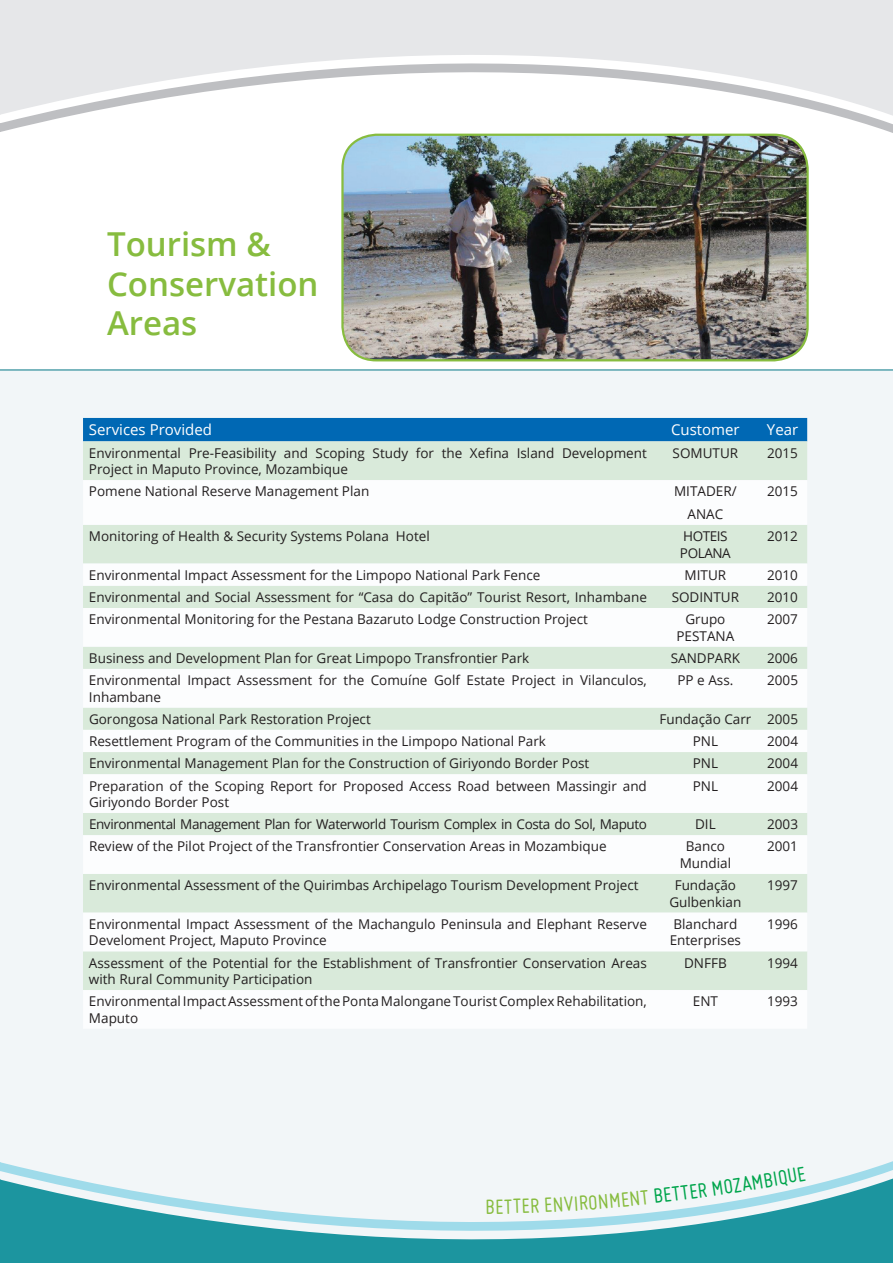
<style>
.page{position:relative;width:893px;height:1263px;background:#fff}
.page>*{position:absolute;margin:0;border:0;box-sizing:border-box;transform-origin:0 0}
.t1{font:600 33px/39.6px "Open Sans";color:#87bc3f}
.t2{font:22.5px "Miso";color:#00a54c}
.t3{font:22.5px "Miso";color:#87bc3f}
.t4{font:15px "Open Sans";color:#fff}
.t5{font:13.5px/16.5px "Open Sans";color:#231f20}
.t6{font:13.5px/16.5px "Open Sans";letter-spacing:-.03em;color:#231f20}
</style>
<div class="page">
<div style="left:0;top:370px;width:893px;height:893px;background:#f2f6f8"></div>
<svg style="left:1px;top:121px;width:892px;height:14px"></svg>
<svg style="left:1px;top:1161px;width:892px;height:12px"></svg>
<svg style="left:1px;top:0;width:892px;height:121px;fill:#e6e7e9"></svg>
<svg style="left:0;top:0;width:1px;height:132px"></svg>
<svg style="left:1px;top:1173px;width:892px;height:90px"></svg>
<svg style="left:0;top:1162px;width:1px;height:101px"></svg>
<hr style="left:0;top:369px;width:893px;height:2px;background:#57a4ae">
<img style="left:342px;top:135px;width:466px;height:225px">
<div style="left:341px;top:134px;width:468px;height:227px;border:2px solid #87bc3f;border-radius:34px"></div>
<div style="left:83px;top:418px;width:724px;height:23px;background:#0068b4"></div>
<div style="left:83px;top:441px;width:724px;height:39px;background:#d9eada"></div>
<svg style="left:83px;top:525px;width:724px;height:465px"></svg>
<svg style="left:487px;top:1198px;width:52px;height:16px"></svg>
<svg style="left:545px;top:1197px;width:17px;height:15px"></svg>
<svg style="left:599px;top:1190px;width:50px;height:19px"></svg>
<svg style="left:690px;top:1180px;width:33px;height:19px"></svg>
<h1 class="t1" style="left:107px;top:224px;width:213px">Tourism &amp;<br>Conservation<br>Areas</h1>
<p class="t4" style="left:89px;top:420px;width:125px">Services Provided</p>
<p class="t4" style="left:671px;top:420px;width:70px">Customer</p>
<p class="t4" style="left:767px;top:420px;width:33px">Year</p>
<p class="t5" style="left:89px;top:444px;width:559px">Environmental Pre-Feasibility and Scoping Study for the Xefina Island Development<br>Project in Maputo Province, Mozambique</p>
<p class="t5" style="left:673px;top:444px;width:67px">SOMUTUR</p>
<p class="t5" style="left:767px;top:444px;width:32px">2015</p>
<p class="t5" style="left:89px;top:483px;width:282px">Pomene National Reserve Management Plan</p>
<p class="t5" style="left:674px;top:480px;width:64px;line-height:22.5px;text-align:center">MITADER/<br>ANAC</p>
<p class="t5" style="left:767px;top:483px;width:32px">2015</p>
<p class="t5" style="left:89px;top:528px;width:342px">Monitoring of Health &amp; Security Systems Polana Hotel</p>
<p class="t6" style="left:680px;top:528px;width:52px">HOTEIS<br>POLANA</p>
<p class="t5" style="left:767px;top:528px;width:32px">2012</p>
<p class="t5" style="left:89px;top:566px;width:453px">Environmental Impact Assessment for the Limpopo National Park Fence</p>
<p class="t5" style="left:685px;top:566px;width:43px">MITUR</p>
<p class="t5" style="left:767px;top:566px;width:32px">2010</p>
<p class="t5" style="left:89px;top:588px;width:559px">Environmental and Social Assessment for “Casa do Capitão” Tourist Resort, Inhambane</p>
<p class="t5" style="left:672px;top:588px;width:69px">SODINTUR</p>
<p class="t5" style="left:767px;top:588px;width:32px">2010</p>
<p class="t5" style="left:89px;top:611px;width:500px">Environmental Monitoring for the Pestana Bazaruto Lodge Construction Project</p>
<p class="t5" style="left:676px;top:611px;width:59px;text-align:center">Grupo<br>PESTANA</p>
<p class="t5" style="left:767px;top:611px;width:32px">2007</p>
<p class="t5" style="left:89px;top:649px;width:442px">Business and Development Plan for Great Limpopo Transfrontier Park</p>
<p class="t5" style="left:671px;top:649px;width:71px">SANDPARK</p>
<p class="t5" style="left:767px;top:649px;width:32px">2006</p>
<p class="t5" style="left:89px;top:672px;width:559px">Environmental Impact Assessment for the Comuíne Golf Estate Project in Vilanculos,<br>Inhambane</p>
<p class="t5" style="left:677px;top:672px;width:57px">PP e Ass.</p>
<p class="t5" style="left:767px;top:672px;width:32px">2005</p>
<p class="t5" style="left:89px;top:710px;width:283px">Gorongosa National Park Restoration Project</p>
<p class="t5" style="left:659px;top:710px;width:140px">Fundação Carr 2005</p>
<p class="t5" style="left:89px;top:732px;width:458px">Resettlement Program of the Communities in the Limpopo National Park</p>
<p class="t5" style="left:693px;top:732px;width:27px">PNL</p>
<p class="t5" style="left:767px;top:732px;width:32px">2004</p>
<p class="t5" style="left:89px;top:755px;width:502px">Environmental Management Plan for the Construction of Giriyondo Border Post</p>
<p class="t5" style="left:693px;top:755px;width:27px">PNL</p>
<p class="t5" style="left:767px;top:755px;width:32px">2004</p>
<p class="t5" style="left:89px;top:777px;width:559px">Preparation of the Scoping Report for Proposed Access Road between Massingir and<br>Giriyondo Border Post</p>
<p class="t5" style="left:693px;top:777px;width:27px">PNL</p>
<p class="t5" style="left:767px;top:777px;width:32px">2004</p>
<p class="t6" style="left:89px;top:816px;width:559px">Environmental Management Plan for Waterworld Tourism Complex in Costa do Sol, Maputo</p>
<p class="t5" style="left:695px;top:816px;width:22px">DIL</p>
<p class="t5" style="left:767px;top:816px;width:32px">2003</p>
<p class="t5" style="left:89px;top:838px;width:519px">Review of the Pilot Project of the Transfrontier Conservation Areas in Mozambique</p>
<p class="t5" style="left:680px;top:838px;width:53px;text-align:center">Banco<br>Mundial</p>
<p class="t5" style="left:767px;top:838px;width:32px">2001</p>
<p class="t5" style="left:89px;top:877px;width:551px">Environmental Assessment of the Quirimbas Archipelago Tourism Development Project</p>
<p class="t5" style="left:669px;top:877px;width:73px;text-align:center">Fundação<br>Gulbenkian</p>
<p class="t5" style="left:767px;top:877px;width:32px">1997</p>
<p class="t5" style="left:89px;top:915px;width:559px">Environmental Impact Assessment of the Machangulo Peninsula and Elephant Reserve<br>Develoment Project, Maputo Province</p>
<p class="t5" style="left:670px;top:915px;width:73px">Blanchard<br>Enterprises</p>
<p class="t5" style="left:767px;top:915px;width:32px">1996</p>
<p class="t5" style="left:89px;top:954px;width:559px">Assessment of the Potential for the Establishment of Transfrontier Conservation Areas with Rural Community Participation</p>
<p class="t5" style="left:684px;top:954px;width:44px">DNFFB</p>
<p class="t5" style="left:767px;top:954px;width:32px">1994</p>
<p class="t5" style="left:89px;top:993px;width:559px">Environmental Impact Assessment of the Ponta Malongane Tourist Complex Rehabilitation,<br>Maputo</p>
<p class="t5" style="left:693px;top:993px;width:27px">ENT</p>
<p class="t5" style="left:767px;top:993px;width:32px">1993</p>
<h2 class="t3" style="left:563px;top:1192px;width:36px;rotate:-4deg">VIRO</h2>
<h2 class="t2" style="left:652px;top:1184px;width:37px;rotate:-7deg">BETT</h2>
<h2 class="t2" style="left:722px;top:1175px;width:42px;rotate:-9deg">OZAM</h2>
<h2 class="t2" style="left:761px;top:1168px;width:44px;rotate:-10deg">BIQUE</h2>
</div>
